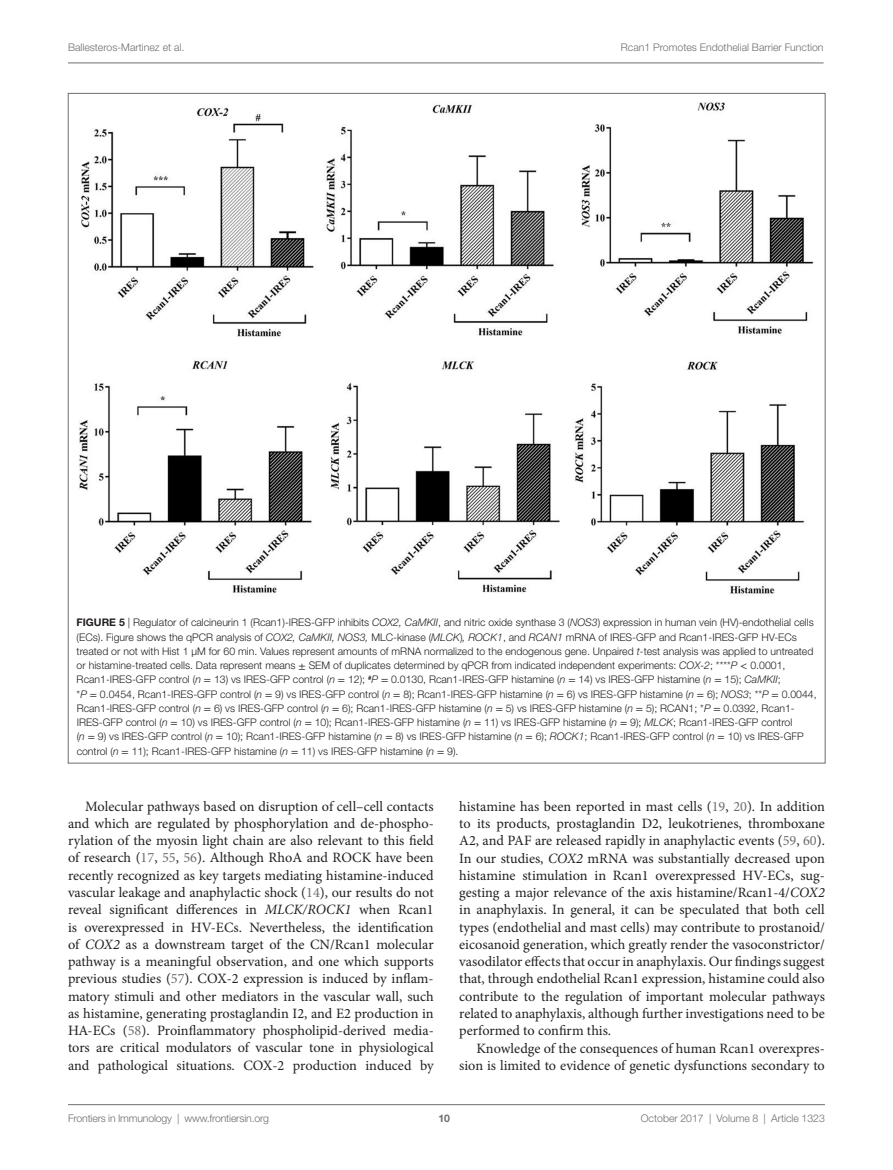
<style>
.page{position:relative;width:893px;height:1170px;background:#fff}
.page>*{position:absolute;margin:0;border:0;box-sizing:border-box;transform-origin:0 0}
.t1{font:14.25px/17.2px "Minion Pro";color:#231f20;text-align:justify}
.t2{font:300 10.5px/14.2px "Helvetica Neue LT Std";color:#231f20}
.t3{font:300 10.5px "Helvetica Neue LT Std";color:#6c6d70}
.t4{font:700 10.5px "Helvetica Neue LT Std";color:#6c6d70}
.s1{font-weight:700}
.s2{font-style:italic}
.s3{font-family:"STIX General";font-weight:400}
.s4{color:#6c6d70}
</style>
<div class="page">
<img style="left:79px;top:102px;width:735px;height:492px">
<hr style="left:68px;top:63px;width:756px;height:1px;background:#6c6d70">
<hr style="left:68px;top:1104px;width:757px;height:1px;background:#6c6d70">
<p class="t3" style="left:68px;top:41px;width:118px">Ballesteros-Martinez et al.</p>
<p class="t3" style="left:621px;top:41px;width:204px">Rcan1 Promotes Endothelial Barrier Function</p>
<p class="t2" style="left:77px;top:615px;width:741px"><span class="s1">FIG URE 5</span> | Regulator of calcineurin 1 (Rcan1)-IRES-GFP inhibits <span class="s2">COX2, CaMKII</span>, and nitric oxide synthase 3 (<span class="s2">NOS3</span>) expression in human vein (HV)-endothelial cells (ECs). Figure shows the qPCR analysis of <span class="s2">COX2, CaMKII, NOS3,</span> MLC-kinase (<span class="s2">MLCK</span>)<span class="s2">, ROCK1</span>, and <span class="s2">RCAN1</span> mRNA of IRES-GFP and Rcan1-IRES-GFP HV-ECs treated or not with Hist 1 µM for 60 min. Values represent amounts of mRNA normalized to the endogenous gene. Unpaired <span class="s2">t</span>-test analysis was applied to untreated or histamine-treated cells. Data represent means <span class="s3">±</span> SEM of duplicates determined by qPCR from indicated independent experiments: <span class="s2">COX-2</span>; ****<span class="s2">P</span> <span class="s3">&lt;</span> 0.0001, Rcan1-IRES-GFP control (<span class="s2">n</span> <span class="s3">=</span> 13) vs IRES-GFP control (<span class="s2">n</span> <span class="s3">=</span> 12); <sup>#</sup><span class="s2">P</span> <span class="s3">=</span> 0.0130, Rcan1-IRES-GFP histamine (<span class="s2">n</span> <span class="s3">=</span> 14) vs IRES-GFP histamine (<span class="s2">n</span> <span class="s3">=</span> 15); <span class="s2">CaMKII</span>;<br>*<span class="s2">P</span> <span class="s3">=</span> 0.0454, Rcan1-IRES-GFP control (<span class="s2">n</span> <span class="s3">=</span> 9) vs IRES-GFP control (<span class="s2">n</span> <span class="s3">=</span> 8); Rcan1-IRES-GFP histamine (<span class="s2">n</span> <span class="s3">=</span> 6) vs IRES-GFP histamine (<span class="s2">n</span> <span class="s3">=</span> 6); <span class="s2">NOS3</span>; **<span class="s2">P</span> <span class="s3">=</span> 0.0044, Rcan1-IRES-GFP control (<span class="s2">n</span> <span class="s3">=</span> 6) vs IRES-GFP control (<span class="s2">n</span> <span class="s3">=</span> 6); Rcan1-IRES-GFP histamine (<span class="s2">n</span> <span class="s3">=</span> 5) vs IRES-GFP histamine (<span class="s2">n</span> <span class="s3">=</span> 5); RCAN1; *<span class="s2">P</span> <span class="s3">=</span> 0.0392, Rcan1- IRES-GFP control (<span class="s2">n</span> <span class="s3">=</span> 10) vs IRES-GFP control (<span class="s2">n</span> <span class="s3">=</span> 10); Rcan1-IRES-GFP histamine (<span class="s2">n</span> <span class="s3">=</span> 11) vs IRES-GFP histamine (<span class="s2">n</span> <span class="s3">=</span> 9); <span class="s2">MLCK</span>; Rcan1-IRES-GFP control<br>(<span class="s2">n</span> <span class="s3">=</span> 9) vs IRES-GFP control (<span class="s2">n</span> <span class="s3">=</span> 10); Rcan1-IRES-GFP histamine (<span class="s2">n</span> <span class="s3">=</span> 8) vs IRES-GFP histamine (<span class="s2">n</span> <span class="s3">=</span> 6); <span class="s2">ROCK1</span>; Rcan1-IRES-GFP control (<span class="s2">n</span> <span class="s3">=</span> 10) vs IRES-GFP control (<span class="s2">n</span> <span class="s3">=</span> 11); Rcan1-IRES-GFP histamine (<span class="s2">n</span> <span class="s3">=</span> 11) vs IRES-GFP histamine (<span class="s2">n</span> <span class="s3">=</span> 9).</p>
<p class="t1" style="left:68px;top:797px;width:367px;text-indent:17px">Molecular pathways based on disruption of cell–cell contacts and which are regulated by phosphorylation and de-phospho&shy;rylation of the myosin light chain are also relevant to this field of research (<span class="s4">17</span>, <span class="s4">55</span>, <span class="s4">56</span>). Although RhoA and ROCK have been recently recognized as key targets mediating histamine-induced vascular leakage and anaphylactic shock (<span class="s4">14</span>), our results do not reveal significant differences in <span class="s2">MLCK/ROCK1</span> when Rcan1 is overexpressed in HV-ECs. Nevertheless, the identification of <span class="s2">COX2</span> as a downstream target of the CN/Rcan1 molecular pathway is a meaningful observation, and one which supports previous studies (<span class="s4">57</span>). COX-2 expression is induced by inflam&shy;matory stimuli and other mediators in the vascular wall, such as histamine, generating prostaglandin I2, and E2 production in HA-ECs (<span class="s4">58</span>). Proinflammatory phospholipid-derived media&shy;tors are critical modulators of vascular tone in physiological and pathological situations. COX-2 production induced by</p>
<p class="t1" style="left:459px;top:797px;width:367px">histamine has been reported in mast cells (<span class="s4">19</span>, <span class="s4">20</span>). In addition to its products, prostaglandin D2, leukotrienes, thromboxane A2, and PAF are released rapidly in anaphylactic events (<span class="s4">59</span>, <span class="s4">60</span>).<br>In our studies, <span class="s2">COX2</span> mRNA was substantially decreased upon histamine stimulation in Rcan1 overexpressed HV-ECs, sug&shy;gesting a major relevance of the axis histamine/Rcan1-4/<span class="s2">COX2 </span>in anaphylaxis. In general, it can be speculated that both cell types (endothelial and mast cells) may contribute to prostanoid/ eicosanoid generation, which greatly render the vasoconstrictor/ vasodilator effects that occur in anaphylaxis. Our findings suggest that, through endothelial Rcan1 expression, histamine could also contribute to the regulation of important molecular pathways related to anaphylaxis, although further investigations need to be performed to confirm this.</p>
<p class="t1" style="left:459px;top:1039px;width:367px;text-align:right">Knowledge of the consequences of human Rcan1 overexpres&shy;sion is limited to evidence of genetic dysfunctions secondary to</p>
<p class="t3" style="left:68px;top:1111px;width:203px">Frontiers in Immunology | www.frontiersin.org</p>
<p class="t3" style="left:641px;top:1111px;width:186px">October 2017 | Volume 8 | Article 1323</p>
<p class="t4" style="left:439px;top:1111px;width:13px">10</p>
</div>
